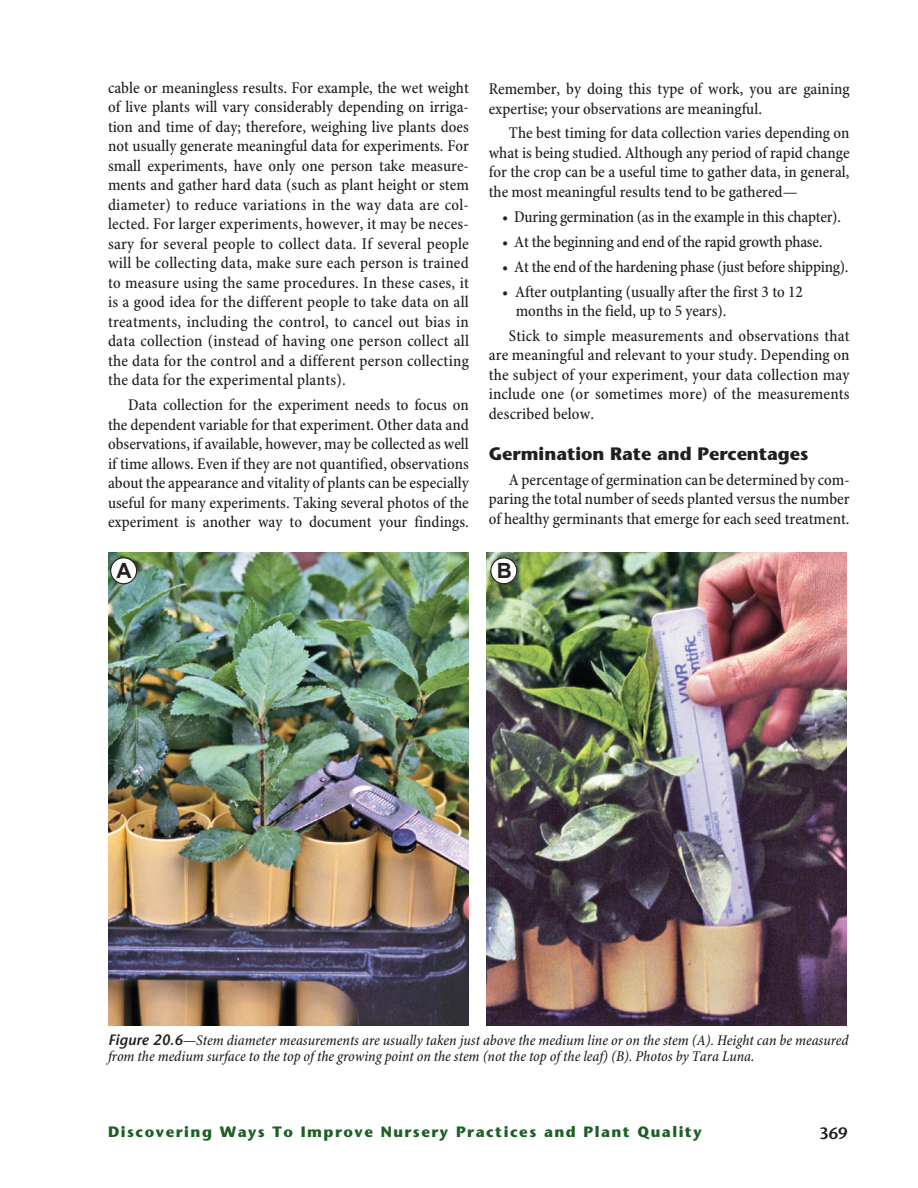
<style>
.page{position:relative;width:918px;height:1188px;background:#fff}
.page>*{position:absolute;margin:0;border:0;box-sizing:border-box;transform-origin:0 0}
.Figure_Letters{font:700 21px "Arial";color:#231f20}
.Headings_2{font:700 18px "Stone Sans Std";color:#231f20}
.Bullet_text{font:500 condensed 16.5px/19.5px "Minion Pro";color:#231f20;text-align:justify}
.t1{font:600 16.5px "Stone Sans Std";color:#231f20}
.Captions{font:italic 500 condensed 15px/16.5px "Minion Pro";color:#231f20}
.t2{font:700 15px "Stone Sans Std";letter-spacing:.1em;color:#1d6025}
.s1{font-family:"Stone Sans Std";font-weight:600;font-stretch:normal}
</style>
<div class="page">
<img style="left:108px;top:553px;width:361px;height:473px">
<img style="left:486px;top:553px;width:361px;height:473px">
<div style="left:491px;top:558px;width:26px;height:26px;background:#fff;border-radius:50%"></div>
<div style="left:490px;top:557px;width:27px;height:27px;border:1px solid #231f20;border-radius:50%"></div>
<div style="left:111px;top:558px;width:26px;height:26px;background:#fff;border-radius:50%"></div>
<div style="left:110px;top:557px;width:27px;height:27px;border:1px solid #231f20;border-radius:50%"></div>
<p class="Bullet_text" style="left:108px;top:79px;width:362px">cable or meaningless results. For example, the wet weight of live plants will vary considerably depending on irriga&shy;tion and time of day; therefore, weighing live plants does not usually generate meaningful data for experiments. For small experiments, have only one person take measure&shy;ments and gather hard data (such as plant height or stem diameter) to reduce variations in the way data are col&shy;lected. For larger experiments, however, it may be neces&shy;sary for several people to collect data. If several people will be collecting data, make sure each person is trained to measure using the same procedures. In these cases, it is a good idea for the different people to take data on all treatments, including the control, to cancel out bias in data collection (instead of having one person collect all the data for the control and a different person collecting the data for the experimental plants).</p>
<p class="Bullet_text" style="left:108px;top:396px;width:362px;text-indent:20px">Data collection for the experiment needs to focus on the dependent variable for that experiment. Other data and observations, if available, however, may be collected as well if time allows. Even if they are not quantified, observations about the appearance and vitality of plants can be especially useful for many experiments. Taking several photos of the experiment is another way to document your findings.</p>
<p class="Bullet_text" style="left:489px;top:80px;width:362px">Remember, by doing this type of work, you are gaining expertise; your observations are meaningful.</p>
<p class="Bullet_text" style="left:489px;top:124px;width:362px;text-indent:20px">The best timing for data collection varies depending on what is being studied. Although any period of rapid change for the crop can be a useful time to gather data, in general, the most meaningful results tend to be gathered—</p>
<p class="Bullet_text" style="left:502px;top:208px;width:340px">• During germination (as in the example in this chapter).</p>
<p class="Bullet_text" style="left:502px;top:232px;width:322px">• At the beginning and end of the rapid growth phase.</p>
<p class="Bullet_text" style="left:502px;top:257px;width:348px">• At the end of the hardening phase (just before shipping).</p>
<p class="Bullet_text" style="left:516px;top:282px;width:289px;text-indent:-14px">• After outplanting (usually after the first 3 to 12 months in the field, up to 5 years).</p>
<p class="Bullet_text" style="left:489px;top:327px;width:362px;text-indent:20px">Stick to simple measurements and observations that are meaningful and relevant to your study. Depending on the subject of your experiment, your data collection may include one (or sometimes more) of the measurements described below.</p>
<p class="Headings_2" style="left:489px;top:443px;width:321px">Germination Rate and Percentages</p>
<p class="Bullet_text" style="left:489px;top:471px;width:362px;text-indent:20px">A percentage of germination can be determined by com&shy;paring the total number of seeds planted versus the number of healthy germinants that emerge for each seed treatment.</p>
<p class="Figure_Letters" style="left:117px;top:556px;width:17px">A</p>
<p class="Figure_Letters" style="left:497px;top:557px;width:17px">B</p>
<p class="Captions" style="left:108px;top:1032px;width:742px"><span class="s1">Figure 20.6</span>—Stem diameter measurements are usually taken just above the medium line or on the stem (A). Height can be measured from the medium surface to the top of the growing point on the stem (not the top of the leaf) (B). Photos by Tara Luna.</p>
<p class="t2" style="left:108px;top:1123px;width:595px">Discovering Ways To Improve Nursery Practices and Plant Quality</p>
<p class="t1" style="left:819px;top:1123px;width:30px">369</p>
</div>
